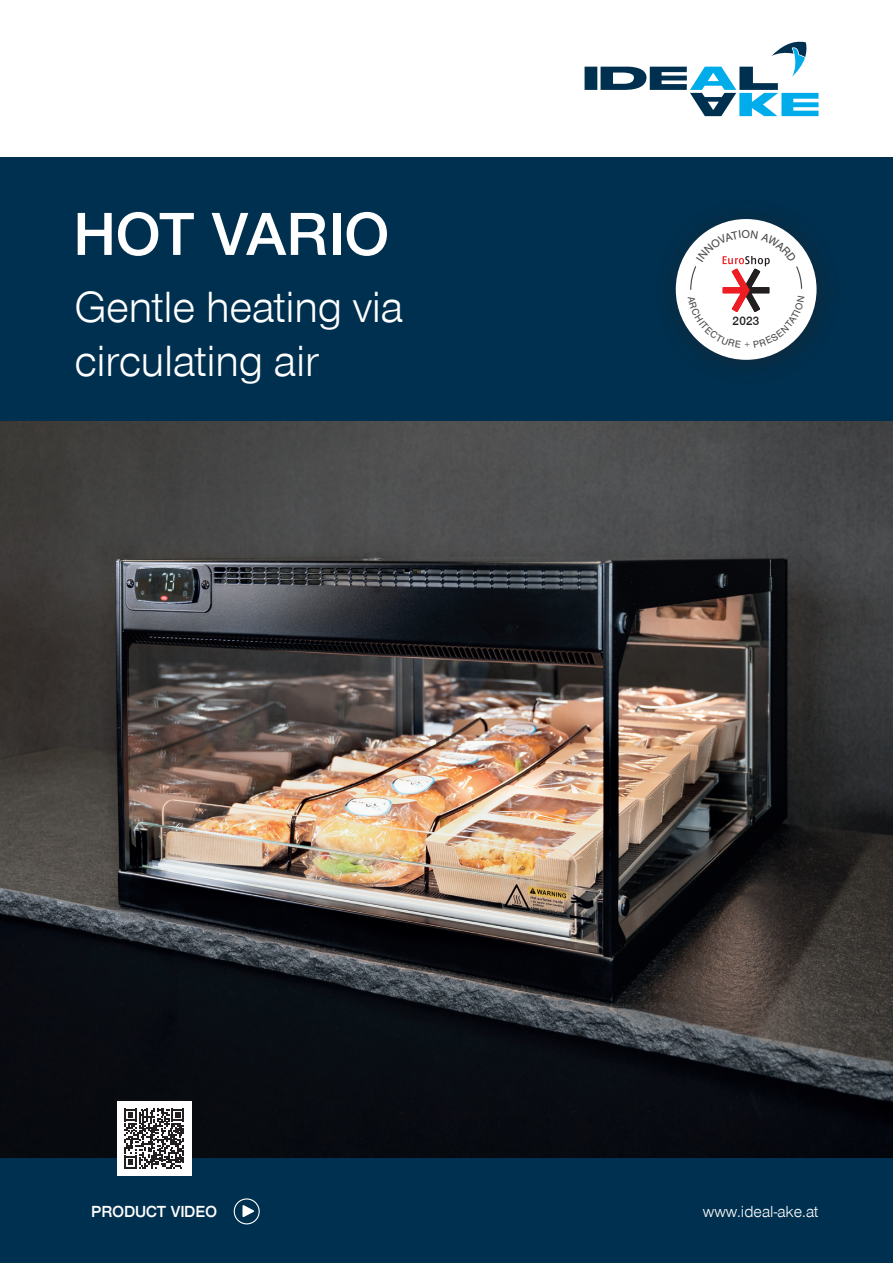
<style>
.page{position:relative;width:893px;height:1263px;background:#fff}
.page>*{position:absolute;margin:0;border:0;box-sizing:border-box;transform-origin:0 0}
.t1{font:600 63px "Nimbus San Nov D";letter-spacing:.02em;color:#fff}
.t2{font:45px/54px "Nimbus San Nov";letter-spacing:-.01em;color:#fff}
.t3{font:16.5px "Nimbus San Nov";color:#fff}
.t4{font:600 16.5px "Nimbus San Nov D";letter-spacing:.02em;color:#fff}
.t5{font:600 12.6px "Nimbus San Nov D";color:#231f20}
</style>
<div class="page">
<svg style="left:585px;top:41px;width:234px;height:75px"></svg>
<div style="left:0;top:158px;width:893px;height:1105px;background:#00304f"></div>
<img style="left:0;top:421px;width:893px;height:737px">
<div style="left:117px;top:1101px;width:74px;height:75px;background:#fff"></div>
<svg style="left:124px;top:1109px;width:60px;height:59px"></svg>
<div style="left:234px;top:1198px;width:26px;height:26px;border:1px solid #fff;border-radius:50%"></div>
<svg style="left:242px;top:1205px;width:12px;height:12px"></svg>
<div style="left:676px;top:219px;width:140px;height:141px;background:#fff;border-radius:50%"></div>
<svg style="left:688px;top:230px;width:116px;height:118px"></svg>
<h1 class="t1" style="left:74px;top:197px;width:316px">HOT VARIO</h1>
<p class="t2" style="left:74px;top:280px;width:330px">Gentle heating via circulating air</p>
<p class="t5" style="left:733px;top:314px;width:28px">2023</p>
<p class="t4" style="left:92px;top:1202px;width:127px">PRODUCT VIDEO</p>
<p class="t3" style="left:703px;top:1202px;width:117px">www.ideal-ake.at</p>
</div>
